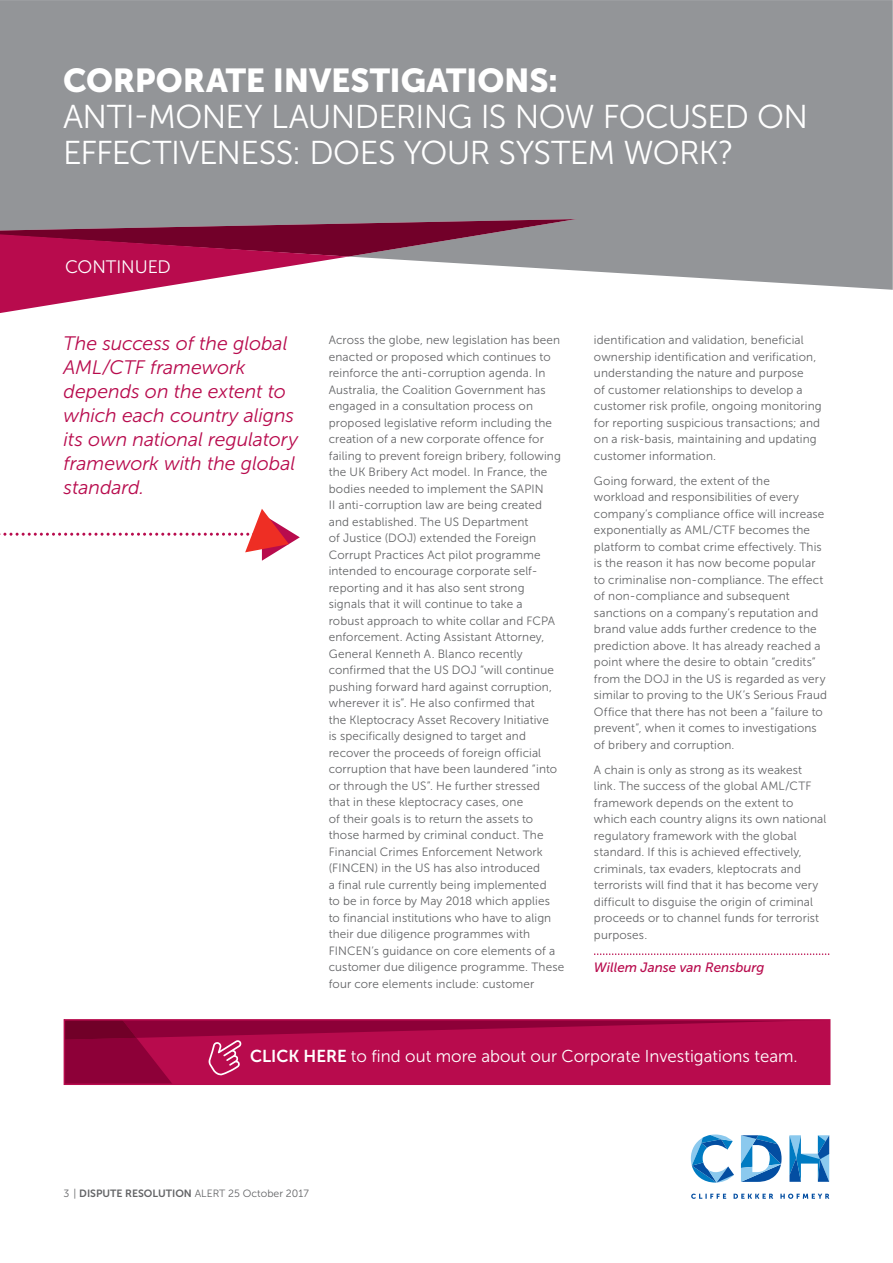
<style>
.page{position:relative;width:893px;height:1263px;background:#fff}
.page>*{position:absolute;margin:0;border:0;box-sizing:border-box;transform-origin:0 0}
.t1{font:33px/36px "Museo Sans 300";letter-spacing:-.02em;color:#fff}
.t2{font:33px "Museo Sans 900";letter-spacing:-.005em;color:#fff}
.t3{font:italic 19.5px/24px "Museo Sans 300";letter-spacing:-.005em;color:#b80b4d}
.t4{font:18px "Museo Sans 300";letter-spacing:-.005em;color:#fff}
.t5{font:17.1px "Museo Sans 300";color:#fff}
.t6{font:italic 13.5px "Museo Sans 500";color:#b80b4d}
.t7{font:12px/16.5px "Museo Sans 300";letter-spacing:.01em;color:#636466}
.t8{font:10.5px "Museo Sans 300";color:#636466}
.s1{font-family:"Museo Sans 700"}
</style>
<div class="page">
<div style="left:0;top:0;width:892px;height:290px;background:#939598"></div>
<svg style="left:0;top:217px;width:576px;height:96px"></svg>
<svg style="left:594px;top:953px;width:235px;height:2px"></svg>
<svg style="left:0;top:509px;width:300px;height:52px"></svg>
<svg style="left:691px;top:1194px;width:138px;height:5px"></svg>
<svg style="left:789px;top:1135px;width:40px;height:47px"></svg>
<svg style="left:691px;top:1135px;width:43px;height:48px"></svg>
<svg style="left:741px;top:1135px;width:40px;height:47px"></svg>
<svg style="left:64px;top:1019px;width:766px;height:66px;background:#ba1655"></svg>
<svg style="left:64px;top:1020px;width:765px;height:64px;background:#ae0948"></svg>
<h1 class="t2" style="left:63px;top:68px;width:496px">CORPORATE INVESTIGATIONS:</h1>
<h1 class="t1" style="left:63px;top:102px;width:746px">ANTI-MONEY LAUNDERING IS NOW FOCUSED ON<br>EFFECTIVENESS: DOES YOUR SYSTEM WORK?</h1>
<h3 class="t4" style="left:65px;top:260px;width:107px">CONTINUED</h3>
<h2 class="t3" style="left:64px;top:333px;width:236px">The success of the global<br>AML/CTF framework depends on the extent to which each country aligns its own national regulatory framework with the global standard.</h2>
<p class="t7" style="left:329px;top:333px;width:237px">Across the globe, new legislation has been enacted or proposed which continues to reinforce the anti-corruption agenda. In Australia, the Coalition Government has engaged in a consultation process on proposed legislative reform including the creation of a new corporate offence for failing to prevent foreign bribery, following the UK Bribery Act model. In France, the bodies needed to implement the SAPIN<br>II anti-corruption law are being created and established. The US Department<br>of Justice (DOJ) extended the Foreign Corrupt Practices Act pilot programme intended to encourage corporate self&shy;reporting and it has also sent strong signals that it will continue to take a<br>robust approach to white collar and FCPA enforcement. Acting Assistant Attorney, General Kenneth A. Blanco recently confirmed that the US DOJ “will continue pushing forward hard against corruption, wherever it is”. He also confirmed that<br>the Kleptocracy Asset Recovery Initiative<br>is specifically designed to target and recover the proceeds of foreign official corruption that have been laundered “into or through the US”. He further stressed that in these kleptocracy cases, one<br>of their goals is to return the assets to those harmed by criminal conduct. The Financial Crimes Enforcement Network (FINCEN) in the US has also introduced<br>a final rule currently being implemented<br>to be in force by May 2018 which applies<br>to financial institutions who have to align their due diligence programmes with FINCEN’s guidance on core elements of a customer due diligence programme. These four core elements include: customer</p>
<p class="t7" style="left:594px;top:333px;width:229px">identification and validation, beneficial ownership identification and verification, understanding the nature and purpose<br>of customer relationships to develop a customer risk profile, ongoing monitoring for reporting suspicious transactions; and on a risk-basis, maintaining and updating customer information.</p>
<p class="t7" style="left:594px;top:474px;width:235px">Going forward, the extent of the<br>workload and responsibilities of every company’s compliance office will increase exponentially as AML/CTF becomes the platform to combat crime effectively. This is the reason it has now become popular to criminalise non-compliance. The effect of non-compliance and subsequent sanctions on a company’s reputation and brand value adds further credence to the prediction above. It has already reached a point where the desire to obtain “credits” from the DOJ in the US is regarded as very similar to proving to the UK’s Serious Fraud Office that there has not been a “failure to prevent”, when it comes to investigations of bribery and corruption.</p>
<p class="t7" style="left:594px;top:763px;width:234px">A chain is only as strong as its weakest link. The success of the global AML/CTF framework depends on the extent to which each country aligns its own national regulatory framework with the global standard. If this is achieved effectively, criminals, tax evaders, kleptocrats and terrorists will find that it has become very difficult to disguise the origin of criminal proceeds or to channel funds for terrorist purposes.</p>
<p class="t6" style="left:594px;top:962px;width:172px">Willem Janse van Rensburg</p>
<h3 class="t5" style="left:250px;top:1049px;width:549px"><span class="s1">CLICK HERE</span> to find out more about our Corporate Investigations team.</h3>
<p class="t8" style="left:64px;top:1189px;width:247px">3 | <span class="s1">DISPUTE RESOLUTION</span> ALERT 25 October 2017</p>
</div>
